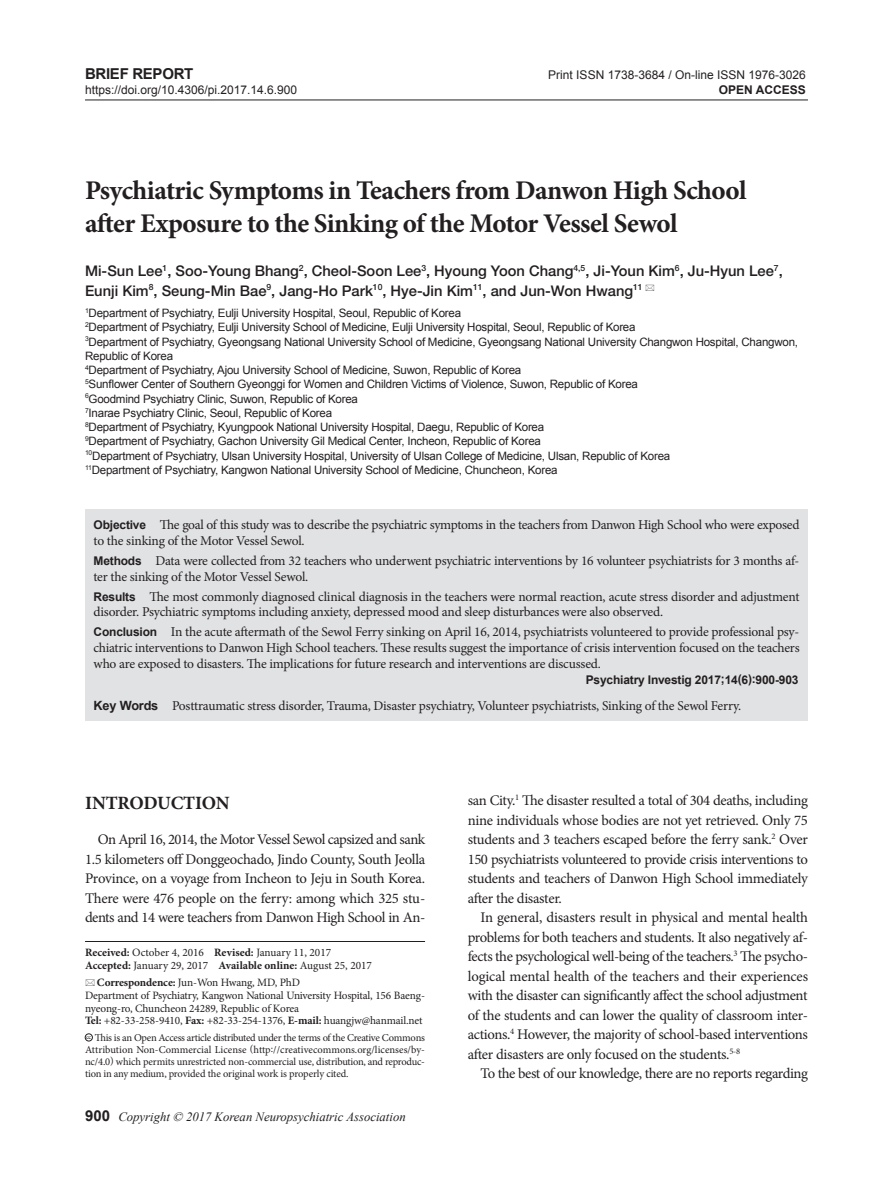
<style>
.page{position:relative;width:893px;height:1191px;background:#fff}
.page>*{position:absolute;margin:0;border:0;box-sizing:border-box;transform-origin:0 0}
.논문제목{font:700 27px/33px "Minion Pro";letter-spacing:-.02em;color:#231f20}
.큰제목{font:700 18.75px "Minion Pro";letter-spacing:-.01em;color:#231f20}
.t1{font:700 15px "Arial";letter-spacing:-.02em;color:#231f20}
.본문{font:14.7px/19.5px "Minion Pro";letter-spacing:-.025em;color:#231f20;text-align:justify}
.이름{font:500 14.7px/19.5px "Helvetica Neue LT Std";color:#231f20}
.초록{font:13.5px/15.8px "Minion Pro";letter-spacing:-.02em;color:#231f20}
.t2{font:italic 12.75px "Times New Roman";color:#231f20}
.t3{font:12px "Arial";color:#231f20}
.초록-2{font:700 12px "Arial";letter-spacing:-.015em;color:#231f20}
.소속{font:11.55px/14.2px "Arial";letter-spacing:-.02em;color:#231f20}
.교신저자{font:11.25px/12.8px "Minion Pro";letter-spacing:-.015em;color:#231f20}
.날짜{font:11.25px "Minion Pro";color:#231f20}
.날짜-2{font:10.5px/12px "Minion Pro";letter-spacing:-.015em;color:#231f20;text-align:justify}
.t4{font:6.6px "Minion Pro";color:#231f20}
.s1{font-family:"Arial";font-weight:700;font-size:12px}
.s2{font-family:"Arial";font-weight:700;font-size:12.75px;color:#e1e2e4}
.s3{font-family:"Arial";font-weight:700;font-size:12.75px}
.s4{font-weight:700}
.s5{font-family:"Arial";font-weight:700;font-style:normal;font-size:15px}
</style>
<div class="page">
<hr style="left:85px;top:100px;width:723px;height:1px;background:#231f20">
<div style="left:85px;top:509px;width:723px;height:212px;background:#e1e2e4"></div>
<hr style="left:85px;top:941px;width:340px;height:1px;background:#231f20">
<div style="left:85px;top:1033px;width:8px;height:8px;border:1px solid #231f20;border-radius:50%"></div>
<p class="t1" style="left:85px;top:64px;width:110px">BRIEF REPORT</p>
<p class="t3" style="left:85px;top:82px;width:214px">https://doi.org/10.4306/pi.2017.14.6.900</p>
<p class="t3" style="left:548px;top:67px;width:259px">Print ISSN 1738-3684 / On-line ISSN 1976-3026</p>
<p class="초록-2" style="left:719px;top:82px;width:88px">OPEN ACCESS</p>
<p class="논문제목" style="left:85px;top:175px;width:663px">Psychiatric Symptoms in Teachers from Danwon High School after Exposure to the Sinking of the Motor Vessel Sewol</p>
<p class="이름" style="left:85px;top:261px;width:699px">Mi-Sun Lee<sup>1</sup>, Soo-Young Bhang<sup>2</sup>, Cheol-Soon Lee<sup>3</sup>, Hyoung Yoon Chang<sup>4,5</sup>, Ji-Youn Kim<sup>6</sup>, Ju-Hyun Lee<sup>7</sup>,<br>Eunji Kim<sup>8</sup>, Seung-Min Bae<sup>9</sup>, Jang-Ho Park<sup>10</sup>, Hye-Jin Kim<sup>11</sup>, and Jun-Won Hwang<sup>11</sup></p>
<p class="소속" style="left:85px;top:306px;width:378px"><sup>1</sup>Department of Psychiatry, Eulji University Hospital, Seoul, Republic of Korea</p>
<p class="소속" style="left:85px;top:320px;width:552px"><sup>2</sup>Department of Psychiatry, Eulji University School of Medicine, Eulji University Hospital, Seoul, Republic of Korea</p>
<p class="소속" style="left:85px;top:334px;width:714px"><sup>3</sup>Department of Psychiatry, Gyeongsang National University School of Medicine, Gyeongsang National University Changwon Hospital, Changwon,<br>Republic of Korea</p>
<p class="소속" style="left:85px;top:363px;width:438px"><sup>4</sup>Department of Psychiatry, Ajou University School of Medicine, Suwon, Republic of Korea</p>
<p class="소속" style="left:85px;top:377px;width:554px"><sup>5</sup>Sunflower Center of Southern Gyeonggi for Women and Children Victims of Violence, Suwon, Republic of Korea</p>
<p class="소속" style="left:85px;top:391px;width:274px"><sup>6</sup>Goodmind Psychiatry Clinic, Suwon, Republic of Korea</p>
<p class="소속" style="left:85px;top:406px;width:249px"><sup>7</sup>Inarae Psychiatry Clinic, Seoul, Republic of Korea</p>
<p class="소속" style="left:85px;top:420px;width:461px"><sup>8</sup>Department of Psychiatry, Kyungpook National University Hospital, Daegu, Republic of Korea</p>
<p class="소속" style="left:85px;top:434px;width:457px"><sup>9</sup>Department of Psychiatry, Gachon University Gil Medical Center, Incheon, Republic of Korea</p>
<p class="소속" style="left:85px;top:448px;width:587px"><sup>10</sup>Department of Psychiatry, Ulsan University Hospital, University of Ulsan College of Medicine, Ulsan, Republic of Korea</p>
<p class="소속" style="left:85px;top:463px;width:474px"><sup>11</sup>Department of Psychiatry, Kangwon National University School of Medicine, Chuncheon, Korea</p>
<p class="초록" style="left:94px;top:517px;width:707px"><span class="s1">Objective</span><span class="s2">aa</span>The goal of this study was to describe the psychiatric symptoms in the teachers from Danwon High School who were exposed to the sinking of the Motor Vessel Sewol.</p>
<p class="초록" style="left:94px;top:553px;width:707px"><span class="s1">Methods</span><span class="s2">aa</span>Data were collected from 32 teachers who underwent psychiatric interventions by 16 volunteer psychiatrists for 3 months af&shy;ter the sinking of the Motor Vessel Sewol.</p>
<p class="초록" style="left:94px;top:588px;width:707px"><span class="s1">Results</span><span class="s2">aa</span>The most commonly diagnosed clinical diagnosis in the teachers were normal reaction, acute stress disorder and adjustment disorder. Psychiatric symptoms including anxiety, depressed mood and sleep disturbances were also observed.</p>
<p class="초록" style="left:94px;top:624px;width:708px;text-align:justify"><span class="s1">Conclusion</span><span class="s2">aa</span>In the acute aftermath of the Sewol Ferry sinking on April 16, 2014, psychiatrists volunteered to provide professional psy&shy;chiatric interventions to Danwon High School teachers. These results suggest the importance of crisis intervention focused on the teachers who are exposed to disasters. The implications for future research and interventions are discussed.</p>
<p class="초록-2" style="left:586px;top:671px;width:214px">Psychiatry Investig 2017;14(6):900-903</p>
<p class="초록" style="left:94px;top:698px;width:649px"><span class="s3">Key Words</span><span class="s2">aa</span>Posttraumatic stress disorder, Trauma, Disaster psychiatry, Volunteer psychiatrists, Sinking of the Sewol Ferry.</p>
<p class="큰제목" style="left:85px;top:791px;width:146px">INTRODUCTION</p>
<p class="본문" style="left:85px;top:830px;width:342px;text-indent:13px">On April 16, 2014, the Motor Vessel Sewol capsized and sank 1.5 kilometers off Donggeochado, Jindo County, South Jeolla Province, on a voyage from Incheon to Jeju in South Korea.<br>There were 476 people on the ferry: among which 325 stu&shy;dents and 14 were teachers from Danwon High School in An-</p>
<p class="날짜" style="left:85px;top:945px;width:248px"><span class="s4">Received:</span> October 4, 2016 <span class="s4">Revised:</span> January 11, 2017</p>
<p class="날짜" style="left:85px;top:958px;width:288px"><span class="s4">Accepted:</span> January 29, 2017 <span class="s4">Available online:</span> August 25, 2017</p>
<p class="교신저자" style="left:97px;top:976px;width:205px"><span class="s4">Correspondence:</span> Jun-Won Hwang, MD, PhD</p>
<p class="교신저자" style="left:85px;top:989px;width:341px">Department of Psychiatry, Kangwon National University Hospital, 156 Baeng&shy;nyeong-ro, Chuncheon 24289, Republic of Korea</p>
<p class="교신저자" style="left:85px;top:1014px;width:339px"><span class="s4">Tel:</span> +82-33-258-9410, <span class="s4">Fax:</span> +82-33-254-1376, <span class="s4">E-mail:</span> huangjw@hanmail.net</p>
<p class="t4" style="left:86px;top:1032px;width:7px">cc</p>
<p class="날짜-2" style="left:85px;top:1031px;width:341px;text-indent:10px">This is an Open Access article distributed under the terms of the Creative Commons Attribution Non-Commercial License (http://creativecommons.org/licenses/by&shy;nc/4.0) which permits unrestricted non-commercial use, distribution, and reproduc&shy;tion in any medium, provided the original work is properly cited.</p>
<p class="t2" style="left:85px;top:1107px;width:322px"><span class="s5">900</span> Copyright © 2017 Korean Neuropsychiatric Association</p>
<p class="본문" style="left:468px;top:791px;width:342px">san City.<sup>1</sup> The disaster resulted a total of 304 deaths, including nine individuals whose bodies are not yet retrieved. Only 75 students and 3 teachers escaped before the ferry sank.<sup>2</sup> Over 150 psychiatrists volunteered to provide crisis interventions to students and teachers of Danwon High School immediately after the disaster.</p>
<p class="본문" style="left:468px;top:908px;width:342px;text-indent:13px">In general, disasters result in physical and mental health problems for both teachers and students. It also negatively af&shy;fects the psychological well-being of the teachers.<sup>3</sup> The psycho&shy;logical mental health of the teachers and their experiences with the disaster can significantly affect the school adjustment of the students and can lower the quality of classroom inter&shy;actions.<sup>4</sup> However, the majority of school-based interventions after disasters are only focused on the students.<sup>5-8</sup></p>
<p class="본문" style="left:480px;top:1064px;width:329px">To the best of our knowledge, there are no reports regarding</p>
</div>
